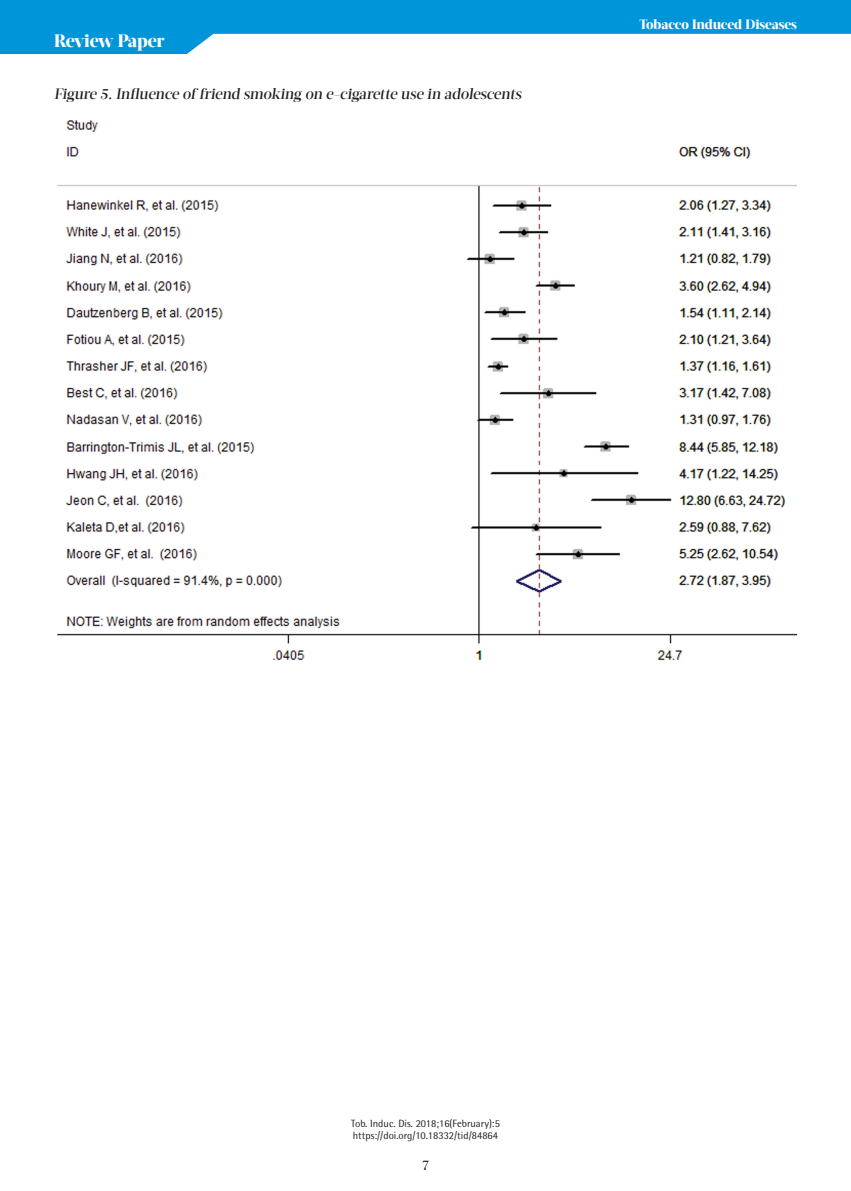
<style>
.page{position:relative;width:851px;height:1191px;background:#fff}
.page>*{position:absolute;margin:0;border:0;box-sizing:border-box;transform-origin:0 0}
.t1{font:800 18px "Acta Display W04";letter-spacing:-.02em;color:#fff}
.t2{font:500 15px "Acta Display W04";color:#231f20}
.t3{font:15px "PF Bodoni Text";color:#231f20}
.t4{font:800 13.5px "Acta Display W04";letter-spacing:-.01em;color:#fff}
.t5{font:10.5px/12.6px "Rotis Semi Sans Hel";color:#231f20}
</style>
<div class="page">
<svg style="left:0;top:0;width:850px;height:54px;fill:#0095d9"></svg>
<img style="left:57px;top:120px;width:739px;height:541px">
<h1 class="t1" style="left:54px;top:30px;width:112px">Review Paper</h1>
<h2 class="t2" style="left:54px;top:85px;width:471px">Figure 5. Influence of friend smoking on e-cigarette use in adolescents</h2>
<p class="t4" style="left:639px;top:17px;width:159px">Tobacco Induced Diseases</p>
<p class="t5" style="left:351px;top:1116px;width:150px">Tob. Induc. Dis. 2018;16(February):5 https://doi.org/10.18332/tid/84864</p>
<h2 class="t3" style="left:421px;top:1156px;width:9px">7</h2>
</div>
